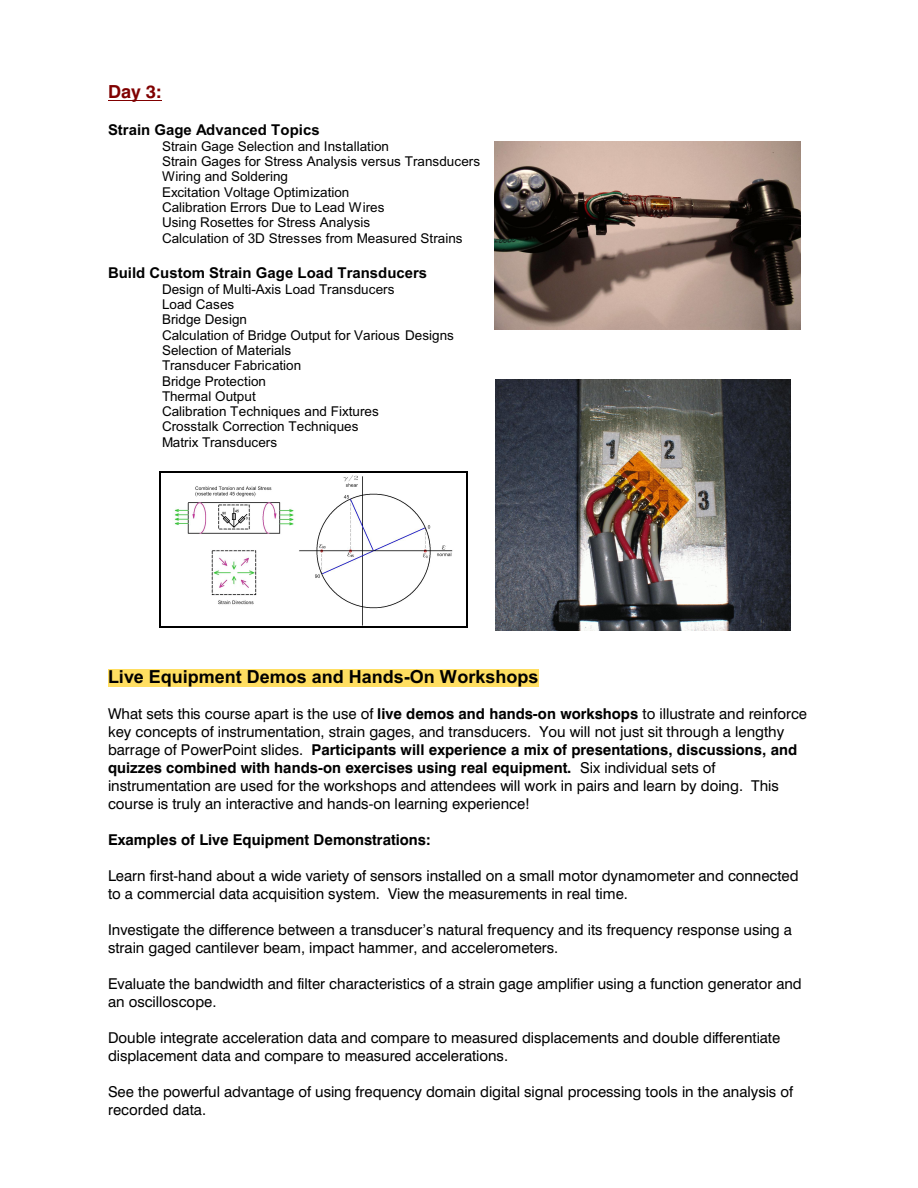
<style>
.page{position:relative;width:918px;height:1188px;background:#fff}
.page>*{position:absolute;margin:0;border:0;box-sizing:border-box;transform-origin:0 0}
.t1{font:700 18px "Arial";color:#000}
.t2{font:700 18px "Swiss 721 BT";color:#800000}
.t3{font:15px/18px "Swiss 721 BT";color:#000}
.t4{font:700 15px "Arial";color:#000}
.t5{font:700 15px "Swiss 721 BT";color:#000}
.t6{font:13.5px/15.3px "Arial";color:#000}
.s1{font-weight:700}
</style>
<div class="page">
<hr style="left:108px;top:101px;width:54px;height:1px;background:#800000">
<div style="left:108px;top:669px;width:431px;height:18px;background:#ffde61"></div>
<img style="left:495px;top:141px;width:305px;height:188px">
<img style="left:495px;top:380px;width:296px;height:250px">
<img style="left:161px;top:475px;width:305px;height:152px">
<hr style="left:159px;top:472px;width:2px;height:156px;background:#000">
<hr style="left:466px;top:472px;width:2px;height:156px;background:#000">
<hr style="left:159px;top:472px;width:308px;height:1px;background:#000">
<hr style="left:159px;top:627px;width:308px;height:1px;background:#000">
<p class="t2" style="left:108px;top:85px;width:55px">Day 3:</p>
<p class="t4" style="left:108px;top:124px;width:213px">Strain Gage Advanced Topics</p>
<p class="t6" style="left:162px;top:140px;width:320px">Strain Gage Selection and Installation<br>Strain Gages for Stress Analysis versus Transducers Wiring and Soldering<br>Excitation Voltage Optimization<br>Calibration Errors Due to Lead Wires<br>Using Rosettes for Stress Analysis<br>Calculation of 3D Stresses from Measured Strains</p>
<p class="t4" style="left:108px;top:267px;width:321px">Build Custom Strain Gage Load Transducers</p>
<p class="t6" style="left:162px;top:283px;width:294px">Design of Multi-Axis Load Transducers<br>Load Cases<br>Bridge Design<br>Calculation of Bridge Output for Various Designs<br>Selection of Materials<br>Transducer Fabrication<br>Bridge Protection<br>Thermal Output<br>Calibration Techniques and Fixtures<br>Crosstalk Correction Techniques<br>Matrix Transducers</p>
<p class="t1" style="left:108px;top:670px;width:432px">Live Equipment Demos and Hands-On Workshops</p>
<p class="t3" style="left:108px;top:706px;width:701px">What sets this course apart is the use of <span class="s1">live demos and hands-on workshops</span> to illustrate and reinforce key concepts of instrumentation, strain gages, and transducers. You will not just sit through a lengthy barrage of PowerPoint slides. <span class="s1">Participants will experience a mix of presentations, discussions, and quizzes combined with hands-on exercises using real equipment.</span> Six individual sets of instrumentation are used for the workshops and attendees will work in pairs and learn by doing. This course is truly an interactive and hands-on learning experience!</p>
<p class="t5" style="left:108px;top:834px;width:324px">Examples of Live Equipment Demonstrations:</p>
<p class="t3" style="left:108px;top:868px;width:692px">Learn first-hand about a wide variety of sensors installed on a small motor dynamometer and connected to a commercial data acquisition system. View the measurements in real time.</p>
<p class="t3" style="left:108px;top:922px;width:685px">Investigate the difference between a transducer’s natural frequency and its frequency response using a strain gaged cantilever beam, impact hammer, and accelerometers.</p>
<p class="t3" style="left:108px;top:976px;width:695px">Evaluate the bandwidth and filter characteristics of a strain gage amplifier using a function generator and an oscilloscope.</p>
<p class="t3" style="left:108px;top:1030px;width:674px">Double integrate acceleration data and compare to measured displacements and double differentiate displacement data and compare to measured accelerations.</p>
<p class="t3" style="left:108px;top:1084px;width:686px">See the powerful advantage of using frequency domain digital signal processing tools in the analysis of recorded data.</p>
</div>
